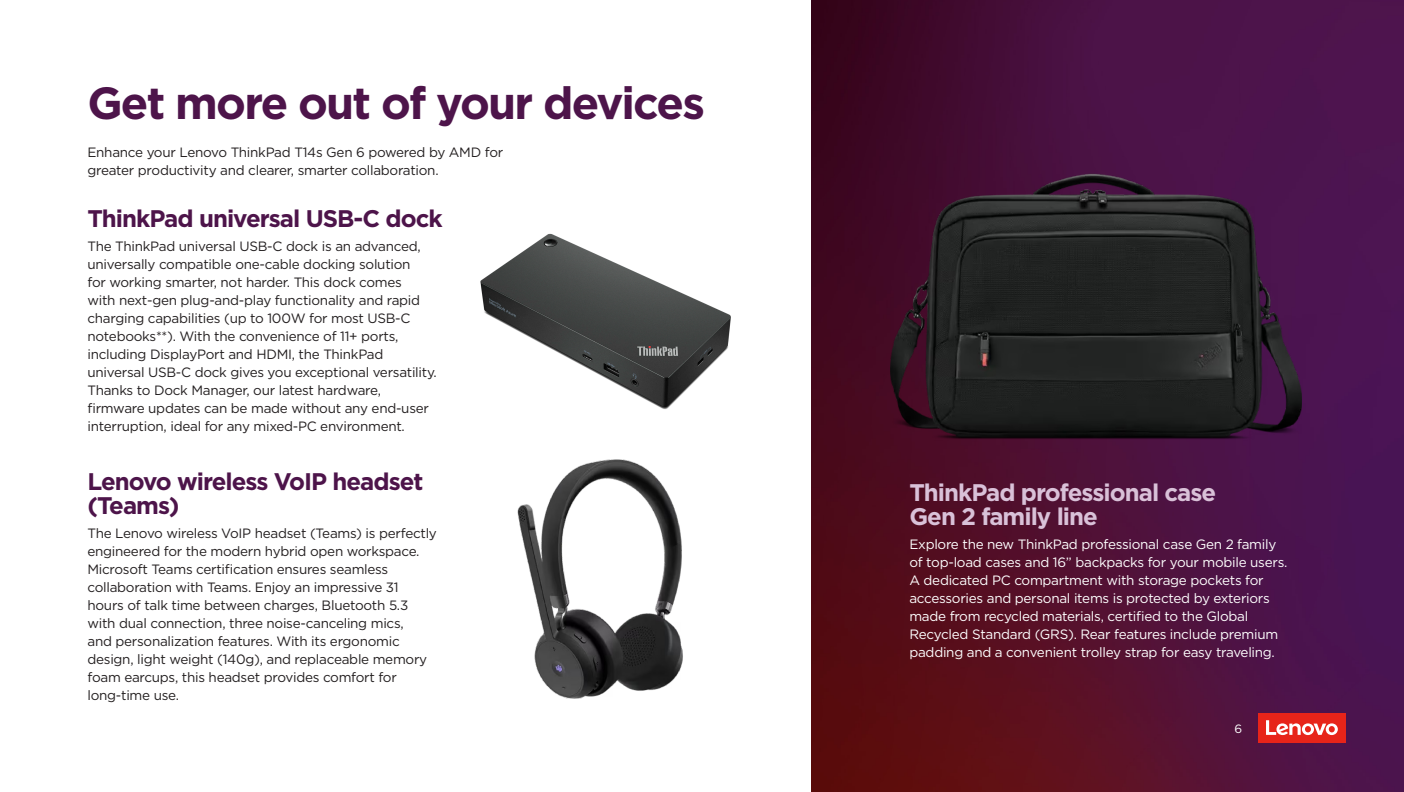
<style>
.page{position:relative;width:1404px;height:792px;background:#fff}
.page>*{position:absolute;margin:0;border:0;box-sizing:border-box;transform-origin:0 0}
.Page_Sub2_dark{font:700 45px "Gotham";letter-spacing:-.04em;color:#4d144a}
.Page_Subhead_Dark{font:700 24px/24px "Gotham";letter-spacing:-.04em;color:#4d144a}
.Page_Subhead_Dark-2{font:700 24px/24px "Gotham";letter-spacing:-.04em;color:#d9c1d8}
.Body_Dark{font:13.5px/18px "Gotham";letter-spacing:-.02em;color:#231f20}
.Body_Dark-2{font:13.5px/18px "Gotham";letter-spacing:-.02em;color:#fff}
.t1{font:12px "Gotham";color:#fff}
</style>
<div class="page">
<img style="left:812px;top:0;width:592px;height:792px">
<img style="left:480px;top:233px;width:251px;height:176px">
<img style="left:517px;top:459px;width:166px;height:239px">
<img style="left:891px;top:142px;width:410px;height:330px">
<div style="left:1258px;top:713px;width:88px;height:30px;background:#e72419"></div>
<svg style="left:1266px;top:720px;width:72px;height:15px"></svg>
<p class="Page_Sub2_dark" style="left:87px;top:73px;width:619px">Get more out of your devices</p>
<p class="Body_Dark" style="left:87px;top:142px;width:417px">Enhance your Lenovo ThinkPad T14s Gen 6 powered by AMD for greater productivity and clearer, smarter collaboration.</p>
<p class="Page_Subhead_Dark" style="left:87px;top:206px;width:357px">ThinkPad universal USB-C dock</p>
<p class="Body_Dark" style="left:87px;top:236px;width:351px">The ThinkPad universal USB-C dock is an advanced, universally compatible one-cable docking solution<br>for working smarter, not harder. This dock comes<br>with next-gen plug-and-play functionality and rapid charging capabilities (up to 100W for most USB-C notebooks**). With the convenience of 11+ ports, including DisplayPort and HDMI, the ThinkPad universal USB-C dock gives you exceptional versatility.<br>Thanks to Dock Manager, our latest hardware, firmware updates can be made without any end-user interruption, ideal for any mixed-PC environment.</p>
<p class="Page_Subhead_Dark" style="left:87px;top:469px;width:338px">Lenovo wireless VoIP headset (Teams)</p>
<p class="Body_Dark" style="left:87px;top:524px;width:351px">The Lenovo wireless VoIP headset (Teams) is perfectly engineered for the modern hybrid open workspace.<br>Microsoft Teams certification ensures seamless collaboration with Teams. Enjoy an impressive 31 hours of talk time between charges, Bluetooth 5.3 with dual connection, three noise-canceling mics,<br>and personalization features. With its ergonomic design, light weight (140g), and replaceable memory foam earcups, this headset provides comfort for long-time use.</p>
<p class="Page_Subhead_Dark-2" style="left:909px;top:480px;width:308px">ThinkPad professional case<br>Gen 2 family line</p>
<p class="Body_Dark-2" style="left:909px;top:534px;width:380px">Explore the new ThinkPad professional case Gen 2 family of top-load cases and 16” backpacks for your mobile users.<br>A dedicated PC compartment with storage pockets for accessories and personal items is protected by exteriors made from recycled materials, certified to the Global Recycled Standard (GRS). Rear features include premium padding and a convenient trolley strap for easy traveling.</p>
<p class="t1" style="left:1234px;top:721px;width:9px">6</p>
</div>
